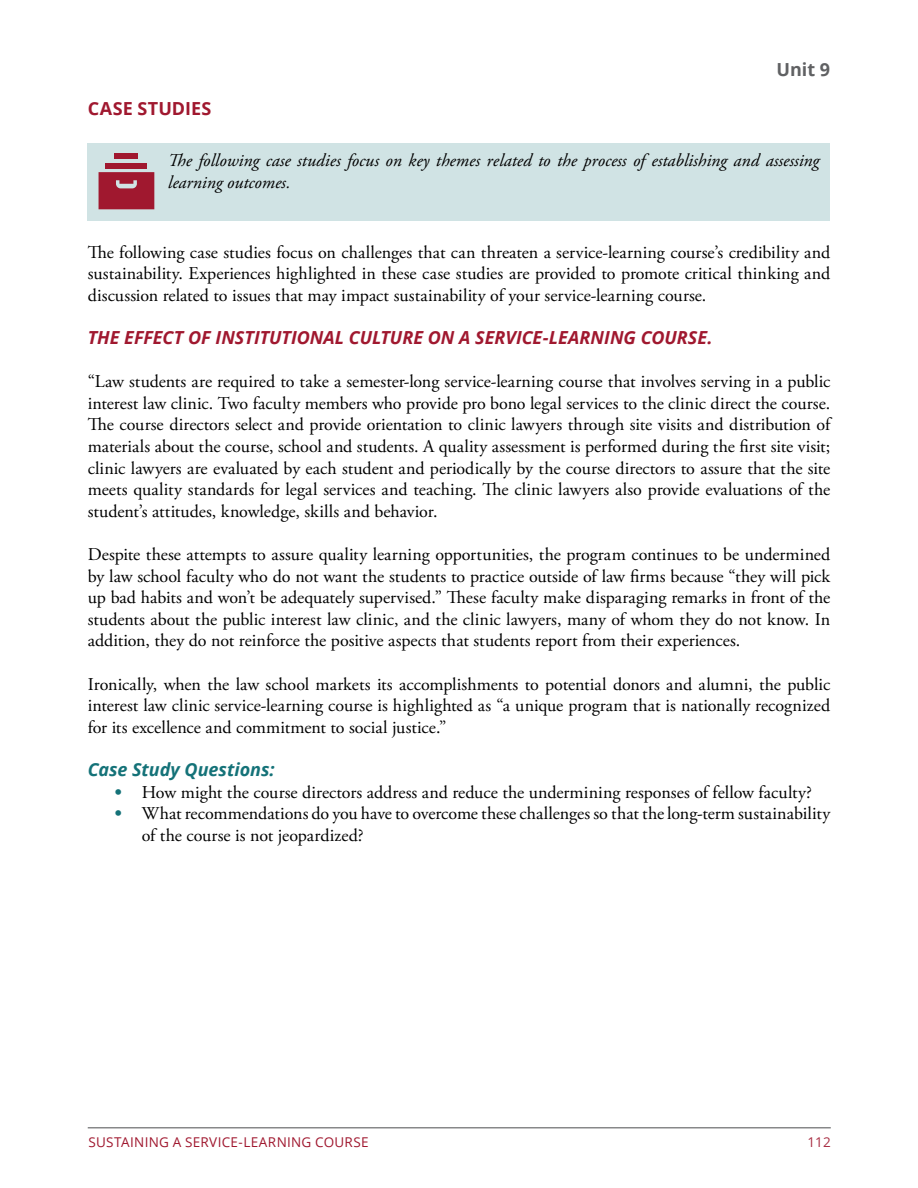
<style>
.page{position:relative;width:918px;height:1188px;background:#fff}
.page>*{position:absolute;margin:0;border:0;box-sizing:border-box;transform-origin:0 0}
.t1{font:18px/21.6px "Adobe Garamond Pro";color:#000;text-align:justify}
.t2{font:italic 18px/21.6px "Adobe Garamond Pro";color:#000}
.t3{font:italic 700 18px "Open Sans";color:#a0182f}
.t4{font:italic 700 18px "Open Sans";letter-spacing:-.005em;color:#147278}
.t5{font:700 18px "Open Sans";letter-spacing:.005em;color:#a0182f}
.t6{font:700 18px "Open Sans";color:#606163}
.t7{font:13.5px "Open Sans";letter-spacing:.02em;color:#a0182f}
.t8{font:13.5px "Open Sans";color:#a92f44}
.s1{font-weight:700;color:#147278}
</style>
<div class="page">
<hr style="left:88px;top:1127px;width:743px;height:1px;background:#606163">
<div style="left:88px;top:143px;width:742px;height:77px;background:#d0e3e4"></div>
<svg style="left:99px;top:172px;width:55px;height:37px;background:#a22339"></svg>
<div style="left:106px;top:163px;width:41px;height:6px;background:#a0182f"></div>
<div style="left:115px;top:154px;width:23px;height:5px;background:#a0182f"></div>
<p class="t6" style="left:777px;top:56px;width:55px">Unit 9</p>
<p class="t5" style="left:88px;top:96px;width:125px">CASE STUDIES</p>
<p class="t2" style="left:168px;top:150px;width:653px">The following case studies focus on key themes related to the process of establishing and assessing learning outcomes.</p>
<p class="t1" style="left:88px;top:242px;width:744px">The following case studies focus on challenges that can threaten a service-learning course’s credibility and sustainability. Experiences highlighted in these case studies are provided to promote critical thinking and discussion related to issues that may impact sustainability of your service-learning course.</p>
<p class="t3" style="left:88px;top:325px;width:626px">THE EFFECT OF INSTITUTIONAL CULTURE ON A SERVICE-LEARNING COURSE.</p>
<p class="t1" style="left:88px;top:371px;width:744px">“Law students are required to take a semester-long service-learning course that involves serving in a public interest law clinic. Two faculty members who provide pro bono legal services to the clinic direct the course.<br>The course directors select and provide orientation to clinic lawyers through site visits and distribution of materials about the course, school and students. A quality assessment is performed during the first site visit; clinic lawyers are evaluated by each student and periodically by the course directors to assure that the site meets quality standards for legal services and teaching. The clinic lawyers also provide evaluations of the student’s attitudes, knowledge, skills and behavior.</p>
<p class="t1" style="left:88px;top:544px;width:744px">Despite these attempts to assure quality learning opportunities, the program continues to be undermined by law school faculty who do not want the students to practice outside of law firms because “they will pick up bad habits and won’t be adequately supervised.” These faculty make disparaging remarks in front of the students about the public interest law clinic, and the clinic lawyers, many of whom they do not know. In addition, they do not reinforce the positive aspects that students report from their experiences.</p>
<p class="t1" style="left:88px;top:674px;width:744px">Ironically, when the law school markets its accomplishments to potential donors and alumni, the public interest law clinic service-learning course is highlighted as “a unique program that is nationally recognized for its excellence and commitment to social justice.”</p>
<p class="t4" style="left:88px;top:757px;width:188px">Case Study Questions:</p>
<p class="t1" style="left:115px;top:782px;width:699px"><span class="s1">•</span> How might the course directors address and reduce the undermining responses of fellow faculty?</p>
<p class="t1" style="left:142px;top:803px;width:690px;text-indent:-27px"><span class="s1">•</span> What recommendations do you have to overcome these challenges so that the long-term sustainability of the course is not jeopardized?</p>
<p class="t7" style="left:88px;top:1133px;width:282px">SUSTAINING A SERVICE-LEARNING COURSE</p>
<p class="t8" style="left:807px;top:1133px;width:25px">112</p>
</div>
